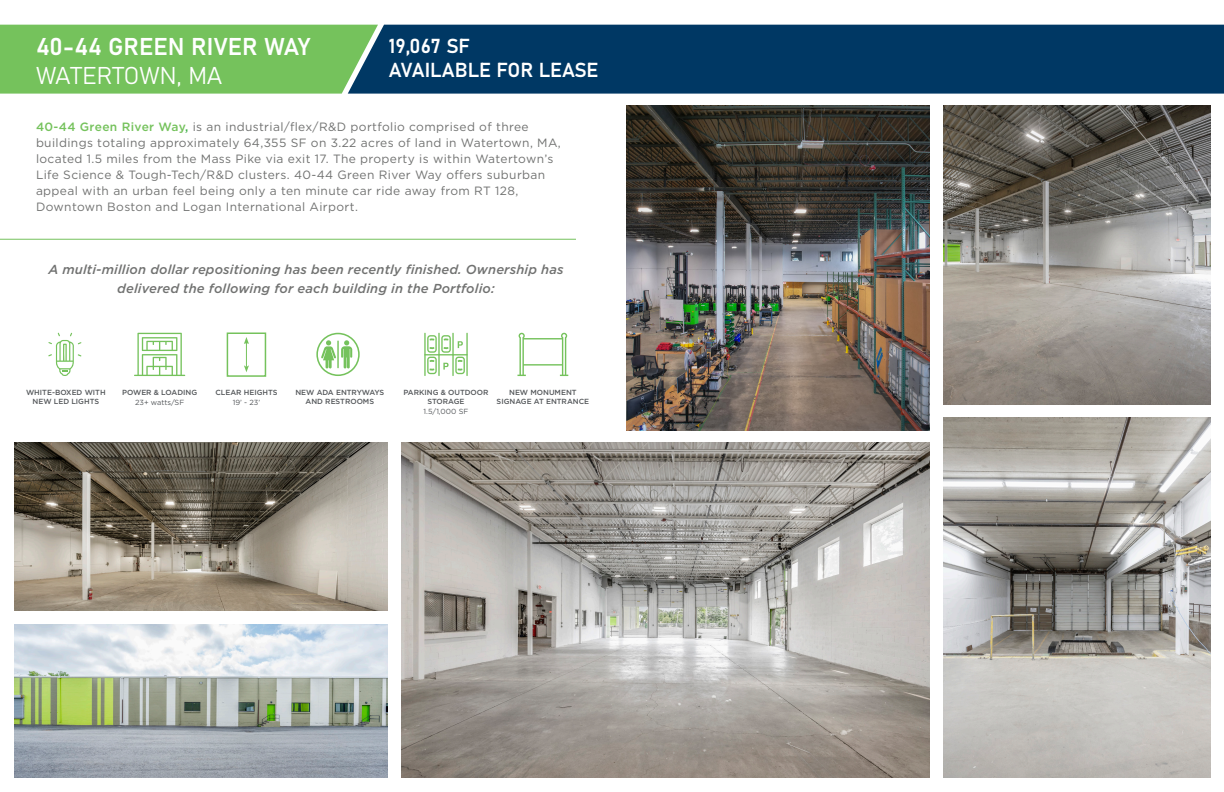
<style>
.page{position:relative;width:1224px;height:792px;background:#fff}
.page>*{position:absolute;margin:0;border:0;box-sizing:border-box;transform-origin:0 0}
.t1{font:24px "Bahnschrift";color:#fff}
.t2{font:20px "Bahnschrift";color:#fff}
.t3{font:italic 500 13px/19px "Gotham";letter-spacing:.01em;color:#717271;text-align:center}
.t4{font:12px/16px "Gotham";letter-spacing:.03em;color:#717271}
.t5{font:500 7.4px "Gotham";color:#54575a}
.t6{font:7.4px "Gotham";color:#54575a}
.s1{font-weight:500;color:#75c25c}
.s2{font-weight:500;color:#40ae49}
</style>
<div class="page">
<div style="left:0;top:25px;width:348px;height:69px;background:#75c25c"></div>
<div style="left:348px;top:25px;width:876px;height:69px;background:#003864"></div>
<img style="left:943px;top:105px;width:267px;height:300px">
<img style="left:626px;top:105px;width:304px;height:325px">
<img style="left:943px;top:418px;width:267px;height:360px">
<img style="left:401px;top:443px;width:529px;height:335px">
<img style="left:14px;top:443px;width:374px;height:167px">
<img style="left:14px;top:625px;width:374px;height:153px">
<hr style="left:0;top:239px;width:576px;height:1px;background:#75c25c">
<svg style="left:48px;top:333px;width:33px;height:43px"></svg>
<svg style="left:134px;top:333px;width:51px;height:43px"></svg>
<hr style="left:438px;top:354px;width:2px;height:22px;background:#75c25c">
<hr style="left:466px;top:354px;width:2px;height:22px;background:#75c25c">
<hr style="left:424px;top:354px;width:2px;height:22px;background:#75c25c">
<hr style="left:452px;top:354px;width:2px;height:22px;background:#75c25c">
<svg style="left:424px;top:333px;width:44px;height:41px"></svg>
<svg style="left:517px;top:333px;width:51px;height:43px"></svg>
<svg style="left:244px;top:337px;width:5px;height:35px"></svg>
<div style="left:227px;top:332px;width:39px;height:45px;border:2px solid #75c25c"></div>
<svg style="left:316px;top:333px;width:44px;height:43px"></svg>
<p class="t1" style="left:36px;top:28px;width:276px">40-44 GREEN RIVER WAY</p>
<p class="t1" style="left:36px;top:57px;width:188px">WATERTOWN, MA</p>
<p class="t4" style="left:36px;top:118px;width:526px"><span class="s1">40-44 Green River Way</span><span class="s2">,</span> is an industrial/flex/R&amp;D portfolio comprised of three buildings totaling approximately 64,355 SF on 3.22 acres of land in Watertown, MA, located 1.5 miles from the Mass Pike via exit 17. The property is within Watertown’s Life Science &amp; Tough-Tech/R&amp;D clusters. 40-44 Green River Way offers suburban appeal with an urban feel being only a ten minute car ride away from RT 128, Downtown Boston and Logan International Airport.</p>
<p class="t2" style="left:389px;top:31px;width:82px">19,067 SF</p>
<p class="t2" style="left:389px;top:55px;width:211px">AVAILABLE FOR LEASE</p>
<p class="t3" style="left:48px;top:260px;width:517px">A multi-million dollar repositioning has been recently finished. Ownership has delivered the following for each building in the Portfolio:</p>
<p class="t5" style="left:26px;top:388px;width:81px">WHITE-BOXED WITH</p>
<p class="t5" style="left:33px;top:397px;width:68px">NEW LED LIGHTS</p>
<p class="t5" style="left:122px;top:388px;width:76px">POWER &amp; LOADING</p>
<p class="t6" style="left:135px;top:398px;width:51px">23+ watts/SF</p>
<p class="t5" style="left:215px;top:388px;width:64px">CLEAR HEIGHTS</p>
<p class="t6" style="left:233px;top:398px;width:29px">19’ - 23’</p>
<p class="t5" style="left:295px;top:388px;width:90px">NEW ADA ENTRYWAYS</p>
<p class="t5" style="left:306px;top:397px;width:70px">AND RESTROOMS</p>
<p class="t5" style="left:404px;top:388px;width:87px">PARKING &amp; OUTDOOR</p>
<p class="t5" style="left:427px;top:397px;width:39px">STORAGE</p>
<p class="t6" style="left:424px;top:407px;width:46px">1.5/1,000 SF</p>
<p class="t5" style="left:509px;top:388px;width:69px">NEW MONUMENT</p>
<p class="t5" style="left:497px;top:397px;width:94px">SIGNAGE AT ENTRANCE</p>
</div>
